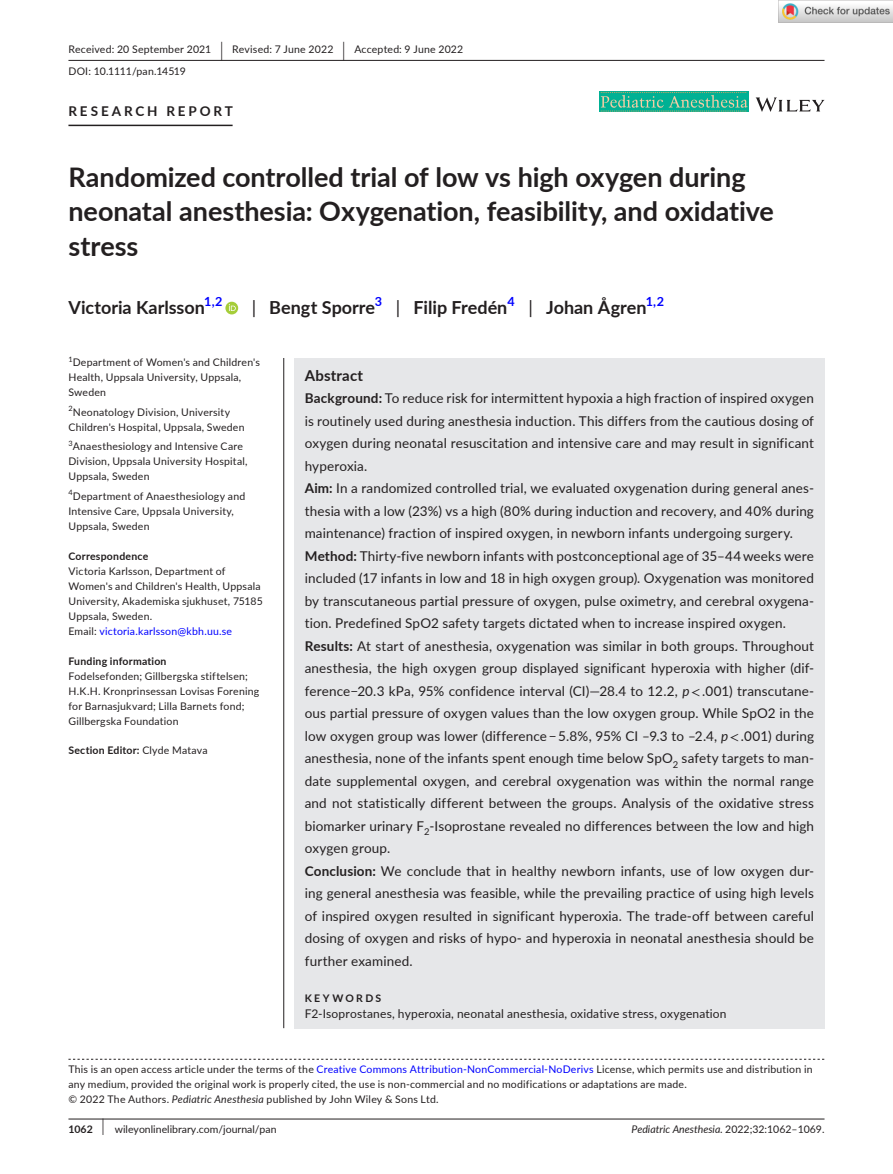
<style>
.page{position:relative;width:893px;height:1174px;background:#fff}
.page>*{position:absolute;margin:0;border:0;box-sizing:border-box;transform-origin:0 0}
.t1{font:700 27px/34.5px "Lato";letter-spacing:-.005em;color:#231f20}
.t2{font:700 18px "Lato";color:#231f20}
.t3{font:700 15px "Lato";letter-spacing:.015em;color:#231f20}
.t4{font:13.5px/22.5px "Lato";letter-spacing:.01em;color:#231f20}
.t5{font:700 13.5px "Lato";letter-spacing:.21em;color:#231f20}
.t6{font:700 12.6px "Lato";color:#00f}
.t7{font:12px "Lato";letter-spacing:.015em;color:#231f20}
.t8{font:10.5px/15px "Lato";letter-spacing:.02em;color:#231f20}
.t9{font:700 10.5px "Lato";letter-spacing:.02em;color:#231f20}
.t10{font:10.5px "Lato";color:#231f20}
.t11{font:italic 10.5px "Lato";color:#231f20}
.t12{font:700 10.5px "Lato";letter-spacing:.22em;color:#231f20}
.t13{font:7.35px "Lato";color:#231f20}
.s1{font-size:19.65px}
.s2{font-weight:400}
.s3{color:#00f}
.s4{font-weight:700}
.s5{font-style:italic}
.s6{font-family:"STIX"}
.s7{font-size:17.4px}
.s8{font-style:normal}
</style>
<div class="page">
<hr style="left:68px;top:1118px;width:756px;height:1px;background:#231f20">
<svg style="left:756px;top:97px;width:68px;height:15px"></svg>
<img style="left:599px;top:92px;width:149px;height:20px">
<hr style="left:68px;top:60px;width:756px;height:1px;background:#231f20">
<hr style="left:68px;top:125px;width:165px;height:1px;background:#231f20">
<div style="left:225px;top:302px;width:13px;height:12px;background:#a5cd39;border-radius:50%"></div>
<svg style="left:229px;top:304px;width:7px;height:7px"></svg>
<svg style="left:68px;top:1058px;width:756px;height:1px"></svg>
<div style="left:294px;top:358px;width:530px;height:670px;background:#e6e7e9"></div>
<hr style="left:283px;top:358px;width:1px;height:670px;background:#231f20">
<img style="left:779px;top:0;width:114px;height:23px">
<p class="t8" style="left:68px;top:38px;width:396px;line-height:21.8px">Received: 20 September 2021 <span class="s1">|</span> Revised: 7 June 2022 <span class="s1">|</span> Accepted: 9 June 2022<br>DOI: 10.1111/pan.14519</p>
<p class="t5" style="left:68px;top:101px;width:166px">RESEARCH REPORT</p>
<h1 class="t1" style="left:68px;top:159px;width:707px">Randomized controlled trial of low vs high oxygen during neonatal anesthesia: Oxygenation, feasibility, and oxidative stress</h1>
<h2 class="t2" style="left:68px;top:295px;width:138px">Victoria Karlsson</h2>
<p class="t6" style="left:204px;top:292px;width:20px">1,2</p>
<h2 class="t2" style="left:252px;top:295px;width:125px"><span class="s2">|</span> Bengt Sporre</h2>
<p class="t6" style="left:375px;top:292px;width:9px">3</p>
<h2 class="t2" style="left:396px;top:295px;width:113px"><span class="s2">|</span> Filip Fredén</h2>
<p class="t6" style="left:508px;top:292px;width:9px">4</p>
<h2 class="t2" style="left:528px;top:295px;width:120px"><span class="s2">|</span> Johan Ågren</h2>
<p class="t6" style="left:646px;top:292px;width:20px">1,2</p>
<p class="t13" style="left:68px;top:354px;width:6px">1</p>
<p class="t8" style="left:68px;top:355px;width:193px;text-indent:4px">Department of Women's and Children's<br>Health, Uppsala University, Uppsala,<br>Sweden</p>
<p class="t8" style="left:68px;top:404px;width:178px"><sup>2</sup>Neonatology Division, University<br>Children's Hospital, Uppsala, Sweden</p>
<p class="t8" style="left:68px;top:439px;width:181px"><sup>3</sup>Anaesthesiology and Intensive Care<br>Division, Uppsala University Hospital,<br>Uppsala, Sweden</p>
<p class="t8" style="left:68px;top:488px;width:178px"><sup>4</sup>Department of Anaesthesiology and<br>Intensive Care, Uppsala University,<br>Uppsala, Sweden</p>
<p class="t9" style="left:68px;top:548px;width:81px">Correspondence</p>
<p class="t8" style="left:68px;top:563px;width:196px">Victoria Karlsson, Department of Women's and Children's Health, Uppsala University, Akademiska sjukhuset, 75185<br>Uppsala, Sweden.<br>Email: <span class="s3">victoria.karlsson@kbh.uu.se</span></p>
<p class="t9" style="left:68px;top:653px;width:100px">Funding information</p>
<p class="t8" style="left:68px;top:668px;width:192px">Fodelsefonden; Gillbergska stiftelsen; H.K.H. Kronprinsessan Lovisas Forening for Barnasjukvard; Lilla Barnets fond; Gillbergska Foundation</p>
<p class="t9" style="left:68px;top:743px;width:141px">Section Editor: <span class="s2">Clyde Matava</span></p>
<p class="t3" style="left:305px;top:364px;width:60px">Abstract</p>
<p class="t4" style="left:305px;top:386px;width:511px"><span class="s4">Background:</span> To reduce risk for intermittent hypoxia a high fraction of inspired oxygen is routinely used during anesthesia induction. This differs from the cautious dosing of oxygen during neonatal resuscitation and intensive care and may result in significant hyperoxia.<br><span class="s4">Aim:</span> In a randomized controlled trial, we evaluated oxygenation during general anes&shy;thesia with a low (23%) vs a high (80% during induction and recovery, and 40% during maintenance) fraction of inspired oxygen, in newborn infants undergoing surgery.<br><span class="s4">Method:</span> Thirty-five newborn infants with postconceptional age of 35–44 weeks were included (17 infants in low and 18 in high oxygen group)<span class="s5">.</span> Oxygenation was monitored by transcutaneous partial pressure of oxygen, pulse oximetry, and cerebral oxygena&shy;tion. Predefined SpO2 safety targets dictated when to increase inspired oxygen.<br><span class="s4">Results:</span> At start of anesthesia, oxygenation was similar in both groups. Throughout anesthesia, the high oxygen group displayed significant hyperoxia with higher (dif&shy;ference−20.3 kPa, 95% confidence interval (CI)—28.4 to 12.2, <span class="s5">p</span><span class="s6">&lt;</span> .001) transcutane&shy;ous partial pressure of oxygen values than the low oxygen group. While SpO2 in the low oxygen group was lower (difference − 5.8%, 95% CI –9.3 to –2.4, <span class="s5">p</span><span class="s6">&lt;</span> .001) during anesthesia, none of the infants spent enough time below SpO<sub>2</sub> safety targets to man&shy;date supplemental oxygen, and cerebral oxygenation was within the normal range and not statistically different between the groups. Analysis of the oxidative stress biomarker urinary F<sub>2</sub>-Isoprostane revealed no differences between the low and high oxygen group.<br><span class="s4">Conclusion:</span> We conclude that in healthy newborn infants, use of low oxygen dur&shy;ing general anesthesia was feasible, while the prevailing practice of using high levels of inspired oxygen resulted in significant hyperoxia. The trade-off between careful dosing of oxygen and risks of hypo- and hyperoxia in neonatal anesthesia should be further examined.</p>
<p class="t12" style="left:305px;top:990px;width:78px">KEYWORDS</p>
<p class="t7" style="left:305px;top:1005px;width:423px">F2-Isoprostanes, hyperoxia, neonatal anesthesia, oxidative stress, oxygenation</p>
<p class="t8" style="left:68px;top:1061px;width:746px">This is an open access article under the terms of the <span class="s3">Creative Commons Attribution-NonCommercial-NoDerivs</span> License, which permits use and distribution in any medium, provided the original work is properly cited, the use is non-commercial and no modifications or adaptations are made.<br>© 2022 The Authors. <span class="s5">Pediatric Anesthesia</span> published by John Wiley &amp; Sons Ltd.</p>
<p class="t10" style="left:68px;top:1121px;width:210px"><span class="s4">1062</span> <span class="s7">|</span> wileyonlinelibrary.com/journal/pan</p>
<p class="t11" style="left:631px;top:1121px;width:195px">Pediatric Anesthesia. <span class="s8">2022;32:1062–1069.</span></p>
</div>
